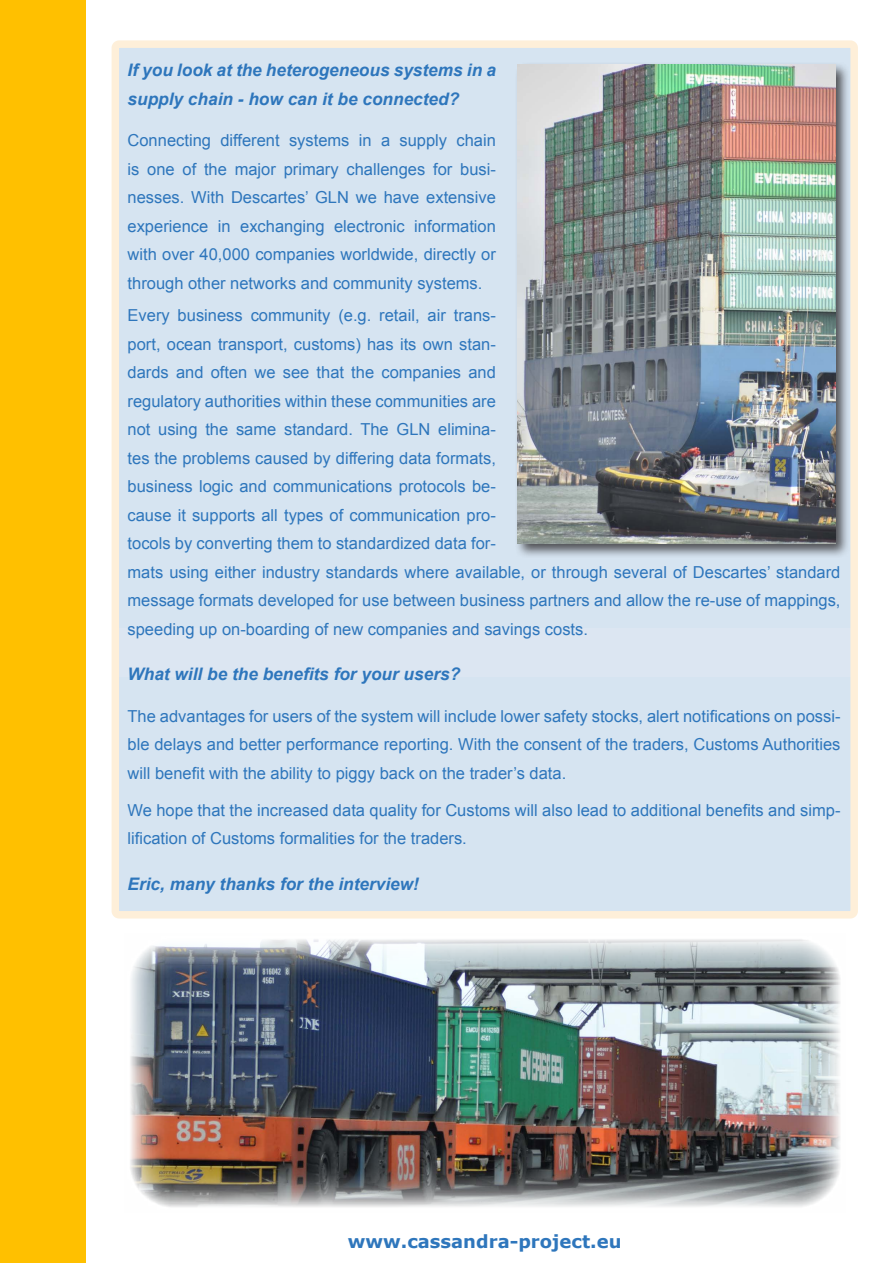
<style>
.page{position:relative;width:893px;height:1263px;background:#fff}
.page>*{position:absolute;margin:0;border:0;box-sizing:border-box;transform-origin:0 0}
.t1{font:700 18px "Verdana";color:#2e76bc}
.t2{font:italic 700 17.25px/28.5px "Arial";color:#2e76bc}
.t3{font:16.5px/28.5px "Arial";color:#2e76bc;text-align:justify}
</style>
<div class="page">
<div style="left:115px;top:44px;width:739px;height:871px;background:#d6e4f1;border-radius:4px"></div>
<div style="left:119px;top:628px;width:731px;height:48px;background:#dce6f2"></div>
<div style="left:112px;top:40px;width:746px;height:878px;border:8px solid #fbb03f;border-radius:4px"></div>
<div style="left:0;top:0;width:85px;height:1263px;background:#ffc000"></div>
<div style="left:514px;top:61px;width:336px;height:497px;background:#231f20;opacity:.75"></div>
<img style="left:517px;top:64px;width:318px;height:479px">
<img style="left:130px;top:939px;width:710px;height:268px">
<p class="t2" style="left:128px;top:57px;width:370px">If you look at the heterogeneous systems in a supply chain - how can it be connected?</p>
<p class="t3" style="left:128px;top:126px;width:370px">Connecting different systems in a supply chain is one of the major primary challenges for busi&shy;nesses. With Descartes’ GLN we have extensive experience in exchanging electronic information with over 40,000 companies worldwide, directly or through other networks and community systems.</p>
<p class="t3" style="left:128px;top:301px;width:714px;text-align:left">Every business community (e.g. retail, air trans-<br>port, ocean transport, customs) has its own stan-<br>dards and often we see that the companies and<br>regulatory authorities within these communities are<br>not using the same standard. The GLN elimina-<br>tes the problems caused by differing data formats,<br>business logic and communications protocols be-<br>cause it supports all types of communication pro-<br>tocols by converting them to standardized data for-<br>mats using either industry standards where available, or through several of Descartes’ standard message formats developed for use between business partners and allow the re-use of mappings, speeding up on-boarding of new companies and savings costs.</p>
<p class="t2" style="left:128px;top:661px;width:334px">What will be the benefits for your users?</p>
<p class="t3" style="left:128px;top:702px;width:714px">The advantages for users of the system will include lower safety stocks, alert notifications on possi&shy;ble delays and better performance reporting. With the consent of the traders, Customs Authorities will benefit with the ability to piggy back on the trader’s data.</p>
<p class="t3" style="left:128px;top:796px;width:714px">We hope that the increased data quality for Customs will also lead to additional benefits and simp&shy;lification of Customs formalities for the traders.</p>
<p class="t2" style="left:128px;top:870px;width:293px">Eric, many thanks for the interview!</p>
<p class="t1" style="left:348px;top:1228px;width:275px">www.cassandra-project.eu</p>
</div>
